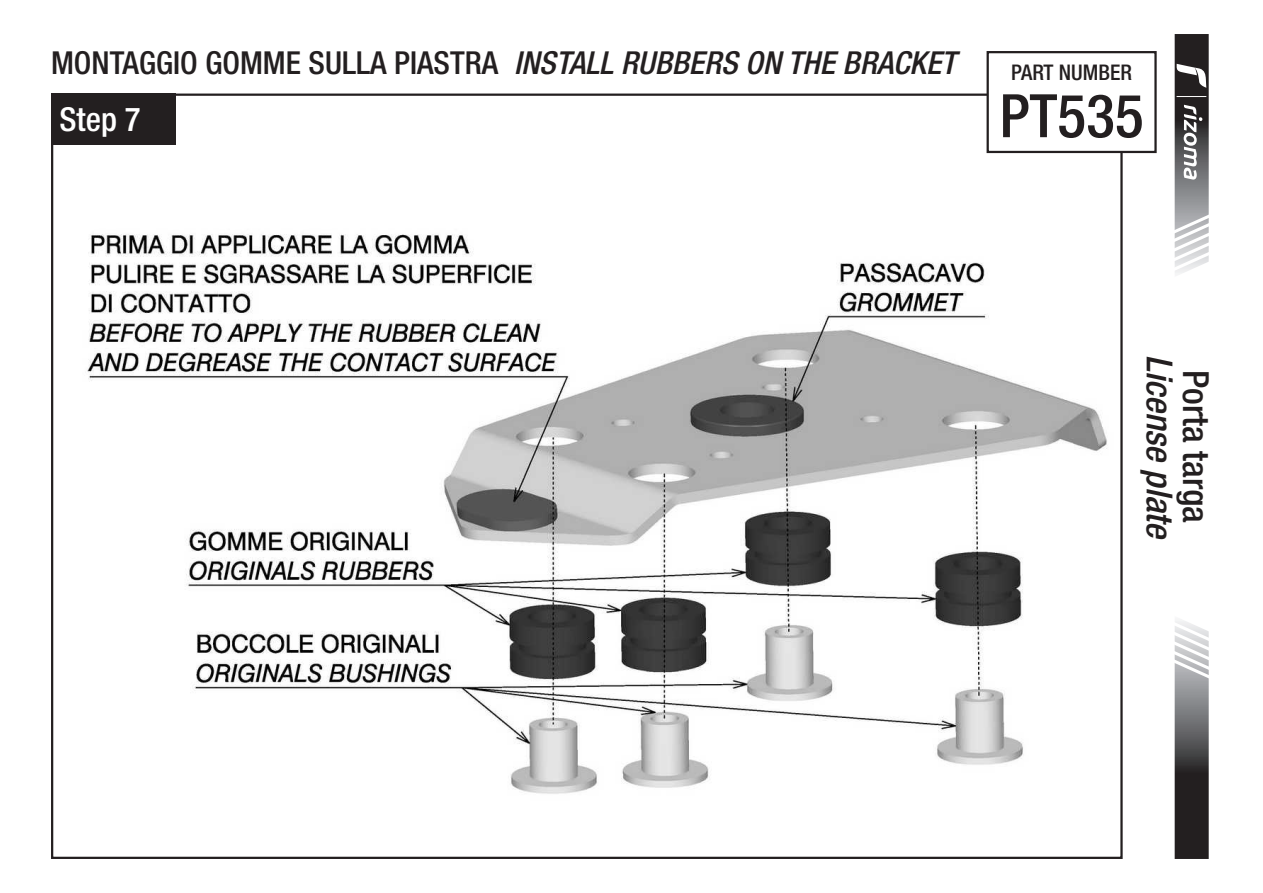
<style>
.page{position:relative;width:1263px;height:893px;background:#fff}
.page>*{position:absolute;margin:0;border:0;box-sizing:border-box;transform-origin:0 0}
.t1{font:500 condensed 60px "Helvetica Neue LT Std";color:#231f20}
.t2{font:italic 500 condensed 36px "Helvetica Neue LT Std";color:#231f20}
.t3{font:500 condensed 36px "Helvetica Neue LT Std";color:#231f20}
.t4{font:500 condensed 33px "Helvetica Neue LT Std";color:#fff}
.t5{font:500 condensed 31.8px "Helvetica Neue LT Std";color:#231f20}
.t6{font:500 condensed 21.6px "Helvetica Neue LT Std";color:#231f20}
.s1{font-style:italic}
</style>
<div class="page">
<img style="left:87px;top:104px;width:1026px;height:690px">
<div style="left:51px;top:94px;width:124px;height:51px;background:#231f20"></div>
<svg style="left:1174px;top:620px;width:35px;height:239px;background:#706f70"></svg>
<svg style="left:1174px;top:34px;width:35px;height:240px"></svg>
<div style="left:988px;top:52px;width:167px;height:100px;background:#fff"></div>
<div style="left:986px;top:51px;width:171px;height:102px;border:2px solid #231f20"></div>
<p class="t5" style="left:51px;top:43px;width:906px">MONTAGGIO GOMME SULLA PIASTRA <span class="s1">INSTALL RUBBERS ON THE BRACKET</span></p>
<p class="t4" style="left:60px;top:99px;width:83px">Step 7</p>
<p class="t6" style="left:1011px;top:59px;width:122px">PART NUMBER</p>
<h1 class="t1" style="left:999px;top:80px;width:146px">PT535</h1>
<p class="t2" style="left:1181px;top:355px;width:187px;rotate:90deg">License plate</p>
<p class="t3" style="left:1217px;top:370px;width:155px;rotate:90deg">Porta targa</p>
</div>
